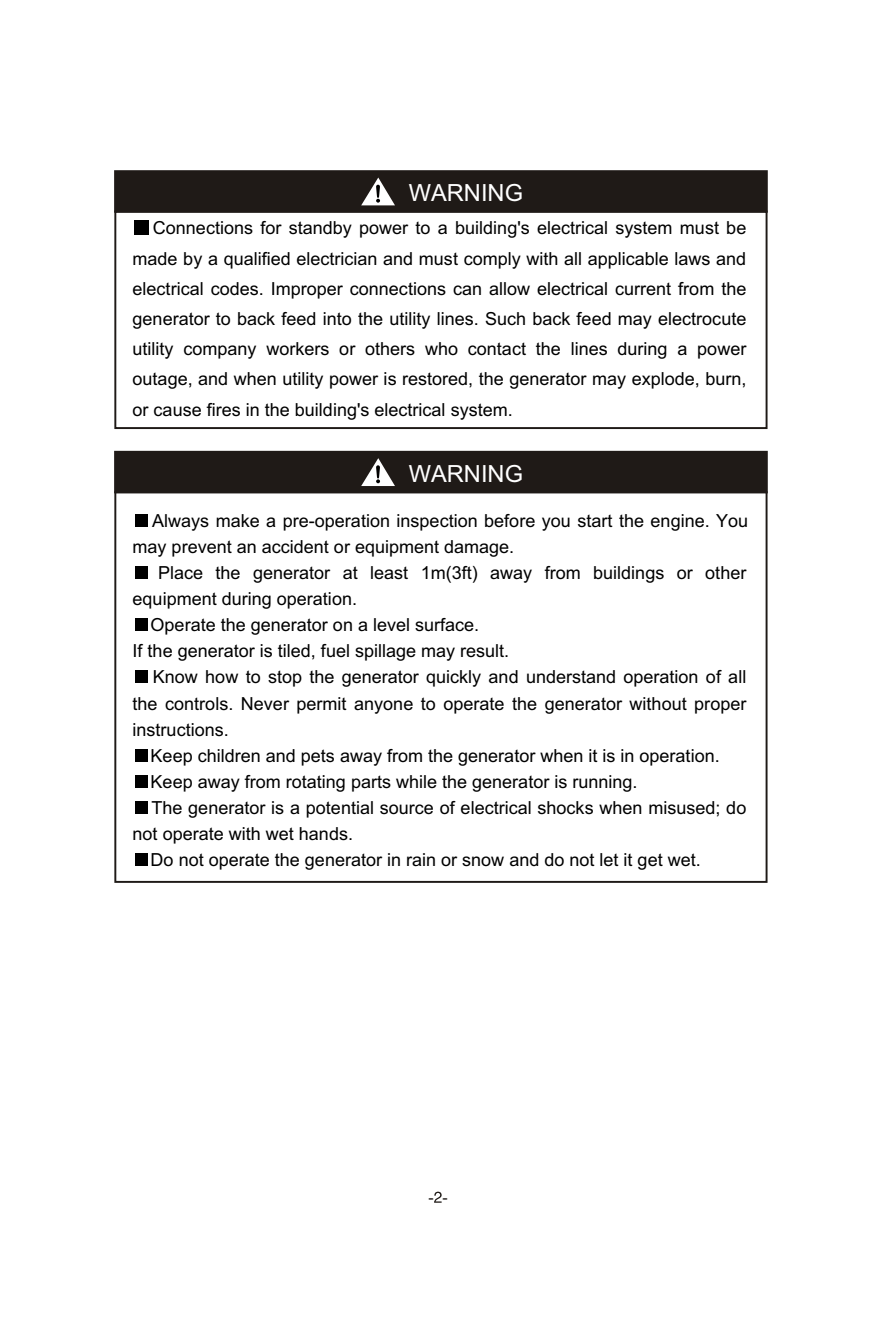
<style>
.page{position:relative;width:892px;height:1341px;background:#fff}
.page>*{position:absolute;margin:0;border:0;box-sizing:border-box;transform-origin:0 0}
.t1{font:23.62px "Arial";color:#fff}
.t2{font:18px/30.4px "Arial";color:#000;text-align:justify}
.t3{font:15.75px "Arial";color:#1f1a17}
</style>
<div class="page">
<svg style="left:434px;top:1192px;width:7px;height:11px"></svg>
<div style="left:114px;top:211px;width:653px;height:218px;border:2px solid #1f1a17"></div>
<div style="left:114px;top:170px;width:653px;height:43px;background:#1f1a17;border:2px solid #1f1a17"></div>
<div style="left:114px;top:451px;width:653px;height:42px;background:#1f1a17"></div>
<svg style="left:361px;top:178px;width:34px;height:27px"></svg>
<svg style="left:361px;top:458px;width:34px;height:28px"></svg>
<div style="left:134px;top:221px;width:15px;height:14px;background:#000"></div>
<div style="left:135px;top:514px;width:13px;height:13px;background:#000"></div>
<div style="left:135px;top:566px;width:13px;height:13px;background:#000"></div>
<div style="left:135px;top:618px;width:13px;height:13px;background:#000"></div>
<div style="left:135px;top:671px;width:13px;height:12px;background:#000"></div>
<div style="left:135px;top:749px;width:13px;height:13px;background:#000"></div>
<div style="left:135px;top:775px;width:13px;height:13px;background:#000"></div>
<div style="left:135px;top:801px;width:13px;height:13px;background:#000"></div>
<div style="left:135px;top:854px;width:13px;height:12px;background:#000"></div>
<h1 class="t1" style="left:408px;top:184px;width:116px">WARNING</h1>
<p class="t2" style="left:132px;top:214px;width:615px;text-indent:20px">Connections for standby power to a building's electrical system must be made by a qualified electrician and must comply with all applicable laws and electrical codes. Improper connections can allow electrical current from the generator to back feed into the utility lines. Such back feed may electrocute utility company workers or others who contact the lines during a power outage, and when utility power is restored, the generator may explode, burn, or cause fires in the building's electrical system.</p>
<h1 class="t1" style="left:408px;top:464px;width:116px">WARNING</h1>
<p class="t2" style="left:132px;top:509px;width:617px;line-height:26.1px;text-indent:20px">Always make a pre-operation inspection before you start the engine. You may prevent an accident or equipment damage.</p>
<p class="t2" style="left:158px;top:559px;width:589px">Place the generator at least 1m(3ft) away from buildings or other</p>
<p class="t2" style="left:132px;top:585px;width:226px">equipment during operation.</p>
<p class="t2" style="left:150px;top:611px;width:330px">Operate the generator on a level surface.</p>
<p class="t2" style="left:132px;top:637px;width:378px">If the generator is tiled, fuel spillage may result.</p>
<p class="t2" style="left:153px;top:664px;width:594px">Know how to stop the generator quickly and understand operation of all</p>
<p class="t2" style="left:132px;top:690px;width:615px">the controls. Never permit anyone to operate the generator without proper</p>
<p class="t2" style="left:132px;top:716px;width:98px">instructions.</p>
<p class="t2" style="left:150px;top:742px;width:570px">Keep children and pets away from the generator when it is in operation.</p>
<p class="t2" style="left:150px;top:768px;width:488px">Keep away from rotating parts while the generator is running.</p>
<p class="t2" style="left:151px;top:794px;width:596px">The generator is a potential source of electrical shocks when misused; do</p>
<p class="t2" style="left:132px;top:820px;width:222px">not operate with wet hands.</p>
<p class="t2" style="left:150px;top:847px;width:551px">Do not operate the generator in rain or snow and do not let it get wet.</p>
<p class="t3" style="left:428px;top:1191px;width:21px">- -</p>
</div>
